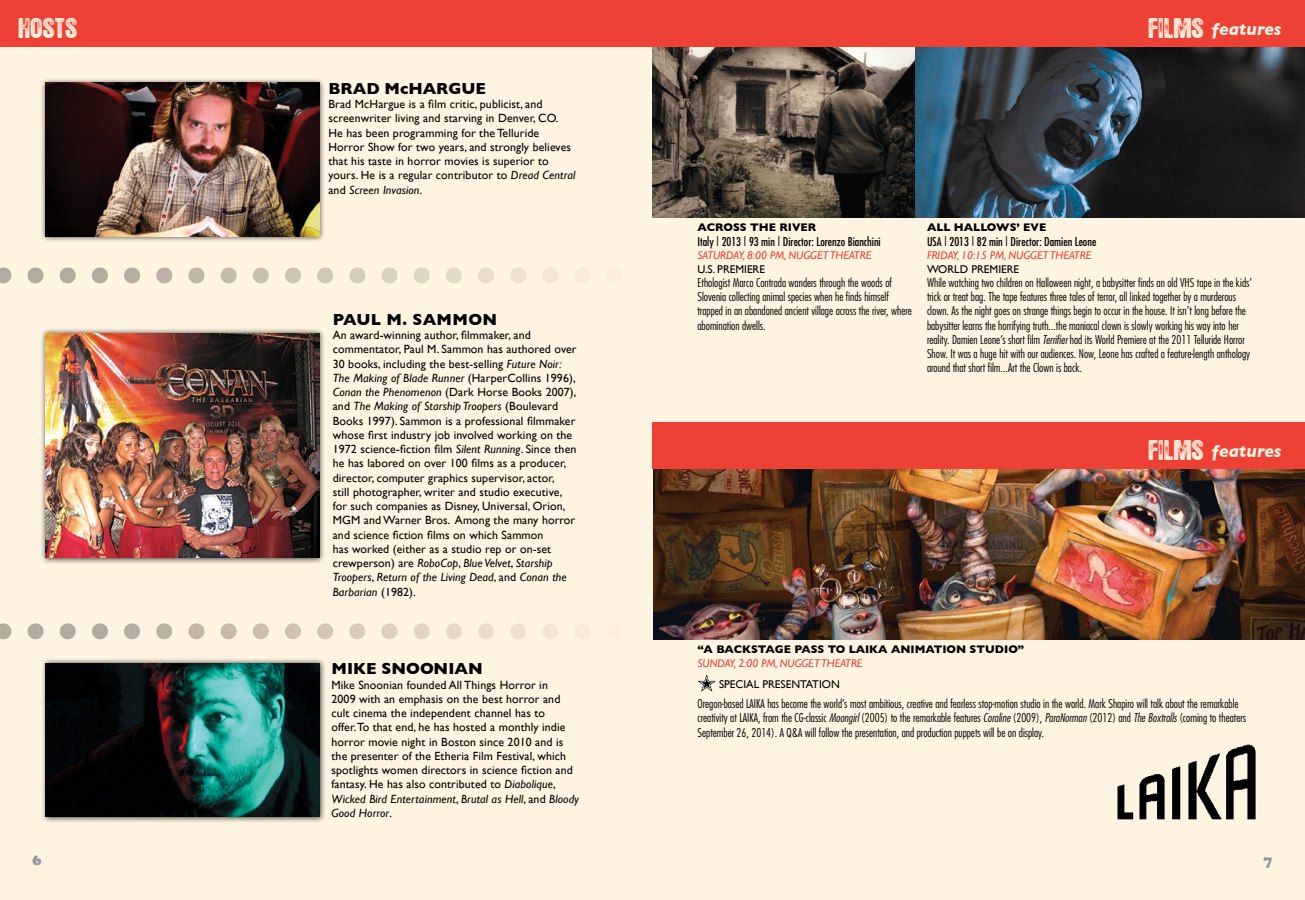
<style>
.page{position:relative;width:1305px;height:900px;background:#fff4e1}
.page>*{position:absolute;margin:0;border:0;box-sizing:border-box;transform-origin:0 0}
.WEE_subs{font:22.5px "Hotel Coral Essex";letter-spacing:.04em;color:#fff4e1}
.WEE_subs-2{font:italic 700 17.5px "Gill Sans";color:#fff4e1}
.t1{font:700 16.25px "Gill Sans";color:#000}
.t2{font:700 16.25px "Gill Sans";letter-spacing:.02em;color:#000}
.t3{font:900 15px "Cooper";color:#939598}
.t4{font:11.88px/14.2px "Gill Sans";letter-spacing:.01em;color:#000}
.t5{font:300 condensed 11.88px/14.2px "Futura";color:#000}
.t6{font:condensed 11.88px "Futura";color:#000}
.day_time_theater{font:italic 11.25px "Gill Sans";color:#ef4035}
.film_title{font:700 11.25px "Gill Sans";color:#000}
.day_time_theater-2{font:11.25px "Gill Sans";color:#000}
.s1{font-style:italic}
.s2{font-family:"Hotel Coral Essex";font-weight:400;font-style:normal;font-size:22.5px}
</style>
<div class="page">
<div style="left:0;top:0;width:675px;height:46px;background:#ef4035"></div>
<div style="left:40px;top:328px;width:285px;height:237px;background:#000;opacity:.75"></div>
<img style="left:45px;top:333px;width:274px;height:225px">
<div style="left:40px;top:78px;width:285px;height:165px;background:#000;opacity:.75"></div>
<img style="left:45px;top:83px;width:274px;height:153px">
<div style="left:41px;top:658px;width:285px;height:166px;background:#000;opacity:.75"></div>
<img style="left:46px;top:663px;width:274px;height:154px">
<div style="left:0;top:266px;width:663px;height:18px;background:#000;opacity:.75"></div>
<div style="left:0;top:622px;width:663px;height:18px;background:#000;opacity:.75"></div>
<img style="left:652px;top:46px;width:653px;height:171px">
<img style="left:653px;top:468px;width:652px;height:171px">
<div style="left:652px;top:0;width:653px;height:46px;background:#ef4035"></div>
<div style="left:652px;top:422px;width:653px;height:46px;background:#ef4035"></div>
<svg style="left:697px;top:674px;width:19px;height:18px"></svg>
<img style="left:1117px;top:744px;width:139px;height:76px">
<p class="WEE_subs" style="left:19px;top:17px;width:60px">HOSTS</p>
<p class="t1" style="left:328px;top:79px;width:159px">BRAD McHARGUE</p>
<p class="t4" style="left:328px;top:97px;width:232px">Brad McHargue is a film critic, publicist, and screenwriter living and starving in Denver, CO.</p>
<p class="t4" style="left:328px;top:125px;width:248px">He has been programming for the Telluride Horror Show for two years, and strongly believes that his taste in horror movies is superior to yours. He is a regular contributor to <span class="s1">Dread Central </span>and <span class="s1">Screen Invasion</span>.</p>
<p class="t2" style="left:333px;top:310px;width:166px">PAUL M. SAMMON</p>
<p class="t4" style="left:333px;top:328px;width:245px">An award-winning author, filmmaker, and commentator, Paul M. Sammon has authored over 30 books, including the best-selling <span class="s1">Future Noir:<br>The Making of Blade Runner</span> (HarperCollins 1996), <span class="s1">Conan the Phenomenon</span> (Dark Horse Books 2007), and <span class="s1">The Making of Starship Troopers</span> (Boulevard Books 1997). Sammon is a professional filmmaker whose first industry job involved working on the 1972 science-fiction film <span class="s1">Silent Running</span>. Since then he has labored on over 100 films as a producer, director, computer graphics supervisor, actor,<br>still photographer, writer and studio executive, for such companies as Disney, Universal, Orion, MGM and Warner Bros. Among the many horror and science fiction films on which Sammon<br>has worked (either as a studio rep or on-set crewperson) are <span class="s1">RoboCop</span>, <span class="s1">Blue Velvet</span>, <span class="s1">Starship Troopers</span>, <span class="s1">Return of the Living Dead</span>, and <span class="s1">Conan the Barbarian</span> (1982).</p>
<p class="t1" style="left:332px;top:659px;width:153px">MIKE SNOONIAN</p>
<p class="t4" style="left:332px;top:677px;width:249px">Mike Snoonian founded All Things Horror in<br>2009 with an emphasis on the best horror and cult cinema the independent channel has to<br>offer. To that end, he has hosted a monthly indie horror movie night in Boston since 2010 and is the presenter of the Etheria Film Festival, which spotlights women directors in science fiction and fantasy. He has also contributed to <span class="s1">Diabolique</span>, <span class="s1">Wicked Bird Entertainment</span>, <span class="s1">Brutal as Hell</span>, and <span class="s1">Bloody Good Horror</span>.</p>
<p class="WEE_subs-2" style="left:1149px;top:18px;width:134px"><span class="s2">FILMS</span> features</p>
<p class="film_title" style="left:697px;top:221px;width:120px">ACROSS THE RIVER</p>
<p class="t6" style="left:697px;top:234px;width:185px">Italy | 2013 | 93 min | Director: Lorenzo Bianchini</p>
<p class="day_time_theater" style="left:697px;top:249px;width:175px">SATURDAY, 8:00 PM, NUGGET THEATRE</p>
<p class="day_time_theater-2" style="left:697px;top:262px;width:69px">U.S. PREMIERE</p>
<p class="t5" style="left:697px;top:275px;width:216px">Ethologist Marco Contrada wanders through the woods of Slovenia collecting animal species when he finds himself trapped in an abandoned ancient village across the river, where abomination dwells.</p>
<p class="film_title" style="left:927px;top:221px;width:121px">ALL HALLOWS’ EVE</p>
<p class="t6" style="left:927px;top:234px;width:171px">USA | 2013 | 82 min | Director: Damien Leone</p>
<p class="day_time_theater" style="left:927px;top:249px;width:166px">FRIDAY, 10:15 PM, NUGGET THEATRE</p>
<p class="day_time_theater-2" style="left:927px;top:262px;width:94px">WORLD PREMIERE</p>
<p class="t5" style="left:927px;top:275px;width:327px">While watching two children on Halloween night, a babysitter finds an old VHS tape in the kids’ trick or treat bag. The tape features three tales of terror, all linked together by a murderous clown. As the night goes on strange things begin to occur in the house. It isn’t long before the babysitter learns the horrifying truth...the maniacal clown is slowly working his way into her reality. Damien Leone’s short film <span class="s1">Terrifier</span> had its World Premiere at the 2011 Telluride Horror Show. It was a huge hit with our audiences. Now, Leone has crafted a feature-length anthology around that short film...Art the Clown is back.</p>
<p class="WEE_subs-2" style="left:1149px;top:440px;width:134px"><span class="s2">FILMS</span> features</p>
<p class="film_title" style="left:698px;top:643px;width:328px">“A BACKSTAGE PASS TO LAIKA ANIMATION STUDIO”</p>
<p class="day_time_theater" style="left:698px;top:657px;width:167px">SUNDAY, 2:00 PM, NUGGET THEATRE</p>
<p class="day_time_theater-2" style="left:719px;top:678px;width:122px">SPECIAL PRESENTATION</p>
<p class="t5" style="left:698px;top:696px;width:550px">Oregon-based LAIKA has become the world’s most ambitious, creative and fearless stop-motion studio in the world. Mark Shapiro will talk about the remarkable creativity at LAIKA, from the CG-classic <span class="s1">Moongirl</span> (2005) to the remarkable features <span class="s1">Coraline</span> (2009), <span class="s1">ParaNorman</span> (2012) and <span class="s1">The Boxtrolls</span> (coming to theaters<br>September 26, 2014). A Q&amp;A will follow the presentation, and production puppets will be on display.</p>
<p class="t3" style="left:32px;top:851px;width:11px">6</p>
<p class="t3" style="left:1263px;top:852px;width:11px">7</p>
</div>
